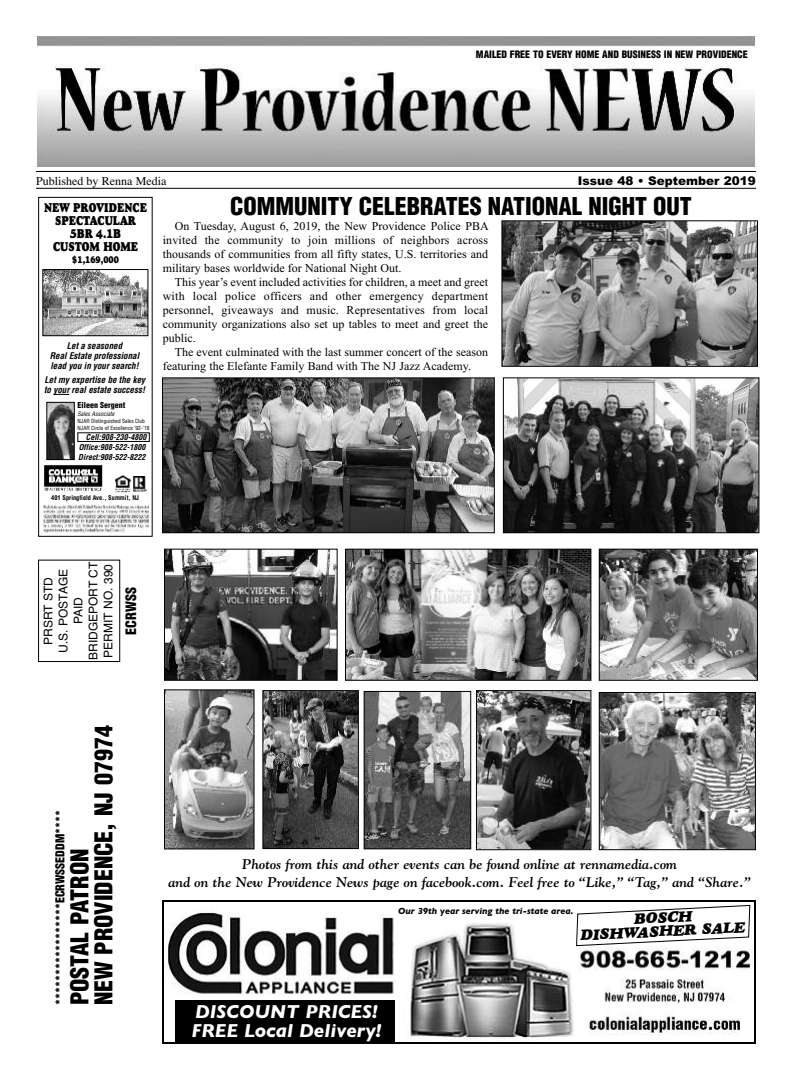
<style>
.page{position:relative;width:792px;height:1080px;background:#fff}
.page>*{position:absolute;margin:0;border:0;box-sizing:border-box;transform-origin:0 0}
.t1{font:900 condensed 24px/24px "Helvetica";color:#000}
.t2{font:italic 700 19px/19px "Gill Sans";color:#fff}
.t3{font:italic 15px/14px "Goudy Heavyface";color:#000;text-align:center}
.t4{font:italic 700 14px/18px "Goudy";color:#000;text-align:center}
.t5{font:900 condensed 14px "Helvetica";color:#000}
.t6{font:13px/13px "Goudy Heavyface";color:#000;text-align:center;scale:.8 1}
.t7{font:12px/14px "Times New Roman";color:#000;text-align:justify}
.t8{font:12px/15px "Helvetica";color:#000;text-align:center}
.t9{font:900 condensed 12px "Helvetica";color:#000}
.t10{font:12px "Times";color:#000}
.t11{font:900 12px "Arial";color:#000}
.t12{font:900 condensed 10px "Helvetica";color:#000}
.t13{font:10px "Goudy Heavyface";color:#000;scale:.8 1}
.t14{font:italic 700 condensed 9px/10px "Helvetica";color:#000;text-align:center}
.t15{font:italic 700 9px "Gill Sans";color:#000}
.t16{font:italic 700 condensed 8px/10px "Helvetica";color:#000}
.t17{font:900 condensed 8px "Helvetica";color:#000}
.t18{font:700 condensed 6.4px "Helvetica";color:#000}
.t19{font:italic condensed 6px "Helvetica";color:#000}
.t20{font:condensed 5.5px/7px "Helvetica";color:#000}
</style>
<div class="page">
<img style="left:37px;top:36px;width:719px;height:130px">
<hr style="left:36px;top:171px;width:720px;height:1px;background:#000">
<hr style="left:36px;top:188px;width:720px;height:1px;background:#000">
<div style="left:38px;top:560px;width:82px;height:102px;border:1px solid #000"></div>
<div style="left:38px;top:197px;width:115px;height:340px;border:1px solid #000"></div>
<svg style="left:53px;top:394px;width:16px;height:1px"></svg>
<img style="left:44px;top:465px;width:59px;height:26px">
<img style="left:48px;top:404px;width:25px;height:54px">
<div style="left:46px;top:402px;width:29px;height:58px;border:1px solid #000"></div>
<img style="left:43px;top:505px;width:106px;height:29px">
<img style="left:115px;top:475px;width:16px;height:17px">
<img style="left:133px;top:476px;width:14px;height:16px">
<div style="left:78px;top:433px;width:72px;height:9px;border:1px solid #000"></div>
<img style="left:44px;top:271px;width:102px;height:63px">
<div style="left:42px;top:269px;width:106px;height:67px;border:1px solid #000"></div>
<img style="left:167px;top:904px;width:585px;height:136px">
<div style="left:162px;top:900px;width:594px;height:144px;border:2px solid #000"></div>
<div style="left:175px;top:1001px;width:220px;height:41px;background:#000"></div>
<svg style="left:576px;top:905px;width:174px;height:41px"></svg>
<img style="left:478px;top:692px;width:111px;height:156px">
<div style="left:476px;top:690px;width:115px;height:160px;border:1px solid #000"></div>
<img style="left:164px;top:379px;width:329px;height:152px">
<div style="left:162px;top:377px;width:333px;height:156px;border:1px solid #000"></div>
<img style="left:503px;top:222px;width:253px;height:143px">
<div style="left:501px;top:220px;width:257px;height:147px;border:1px solid #000"></div>
<img style="left:505px;top:379px;width:252px;height:152px">
<div style="left:503px;top:377px;width:256px;height:156px;border:1px solid #000"></div>
<img style="left:366px;top:693px;width:103px;height:154px">
<div style="left:364px;top:691px;width:107px;height:158px;border:1px solid #000"></div>
<img style="left:264px;top:692px;width:93px;height:155px">
<div style="left:262px;top:690px;width:97px;height:159px;border:1px solid #000"></div>
<img style="left:166px;top:691px;width:87px;height:156px">
<div style="left:164px;top:689px;width:91px;height:160px;border:1px solid #000"></div>
<img style="left:166px;top:551px;width:170px;height:128px">
<div style="left:164px;top:549px;width:174px;height:132px;border:1px solid #000"></div>
<img style="left:347px;top:551px;width:242px;height:128px">
<div style="left:345px;top:549px;width:246px;height:132px;border:1px solid #000"></div>
<img style="left:601px;top:551px;width:155px;height:128px">
<div style="left:599px;top:549px;width:159px;height:132px;border:1px solid #000"></div>
<img style="left:601px;top:694px;width:153px;height:154px">
<div style="left:599px;top:692px;width:157px;height:158px;border:1px solid #000"></div>
<p class="t12" style="left:476px;top:49px;width:273px">MAILED FREE TO EVERY HOME AND BUSINESS IN NEW PROVIDENCE</p>
<p class="t10" style="left:36px;top:174px;width:132px">Published by Renna Media</p>
<p class="t11" style="left:578px;top:174px;width:180px">Issue 48 • September 2019</p>
<p class="t6" style="left:44px;top:202px;width:130px">NEW PROVIDENCE<br>SPECTACULAR<br>5BR 4.1B<br>CUSTOM HOME</p>
<p class="t13" style="left:72px;top:255px;width:60px">$1,169,000</p>
<p class="t14" style="left:50px;top:341px;width:91px">Let a seasoned<br>Real Estate professional lead you in your search!</p>
<p class="t14" style="left:44px;top:375px;width:103px;text-align:left">Let my expertise be the key to your real estate success!</p>
<p class="t17" style="left:78px;top:400px;width:49px">Eileen Sergent</p>
<p class="t19" style="left:78px;top:410px;width:38px">Sales Associate</p>
<p class="t20" style="left:78px;top:417px;width:73px">NJAR Distinguished Sales Club<br>NJAR Circle of Excellence ’92-’18</p>
<p class="t16" style="left:78px;top:432px;width:70px;text-indent:8px">Cell:908-230-4800<br>Office:908-522-1800<br>Direct:908-522-8222</p>
<h1 class="t1" style="left:230px;top:195px;width:463px">COMMUNITY CELEBRATES NATIONAL NIGHT OUT</h1>
<p class="t7" style="left:163px;top:219px;width:327px;text-indent:12px">On Tuesday, August 6, 2019, the New Providence Police PBA invited the community to join millions of neighbors across thousands of communities from all fifty states, U.S. territories and military bases worldwide for National Night Out.</p>
<p class="t7" style="left:163px;top:275px;width:327px;text-indent:12px">This year’s event included activities for children, a meet and greet with local police officers and other emergency department personnel, giveaways and music. Representatives from local community organizations also set up tables to meet and greet the public.</p>
<p class="t7" style="left:163px;top:345px;width:327px;text-indent:12px">The event culminated with the last summer concert of the season featuring the Elefante Family Band with The NJ Jazz Academy.</p>
<p class="t18" style="left:51px;top:494px;width:89px">401 Springfield Ave., Summit, NJ</p>
<p class="t8" style="left:41px;top:660px;width:100px;rotate:-90deg">PRSRT STD<br>U.S. POSTAGE<br>PAID<br>BRIDGEPORT CT<br>PERMIT NO. 390</p>
<p class="t5" style="left:123px;top:635px;width:49px;rotate:-90deg">ECRWSS</p>
<h1 class="t1" style="left:68px;top:1005px;width:281px;rotate:-90deg">POSTAL PATRON<br>NEW PROVIDENCE, NJ 07974</h1>
<p class="t9" style="left:53px;top:1005px;width:197px;rotate:-90deg">*****************ECRWSSEDDM****</p>
<p class="t4" style="left:169px;top:855px;width:584px">Photos from this and other events can be found online at rennamedia.com<br>and on the New Providence News page on facebook.com. Feel free to “Like,” “Tag,” and “Share.”</p>
<p class="t15" style="left:398px;top:906px;width:177px">Our 39th year serving the tri-state area.</p>
<p class="t3" style="left:579px;top:916px;width:166px;rotate:-3deg">BOSCH<br>DISHWASHER SALE</p>
<h2 class="t2" style="left:192px;top:1002px;width:192px">DISCOUNT PRICES!<br>FREE Local Delivery!</h2>
</div>
